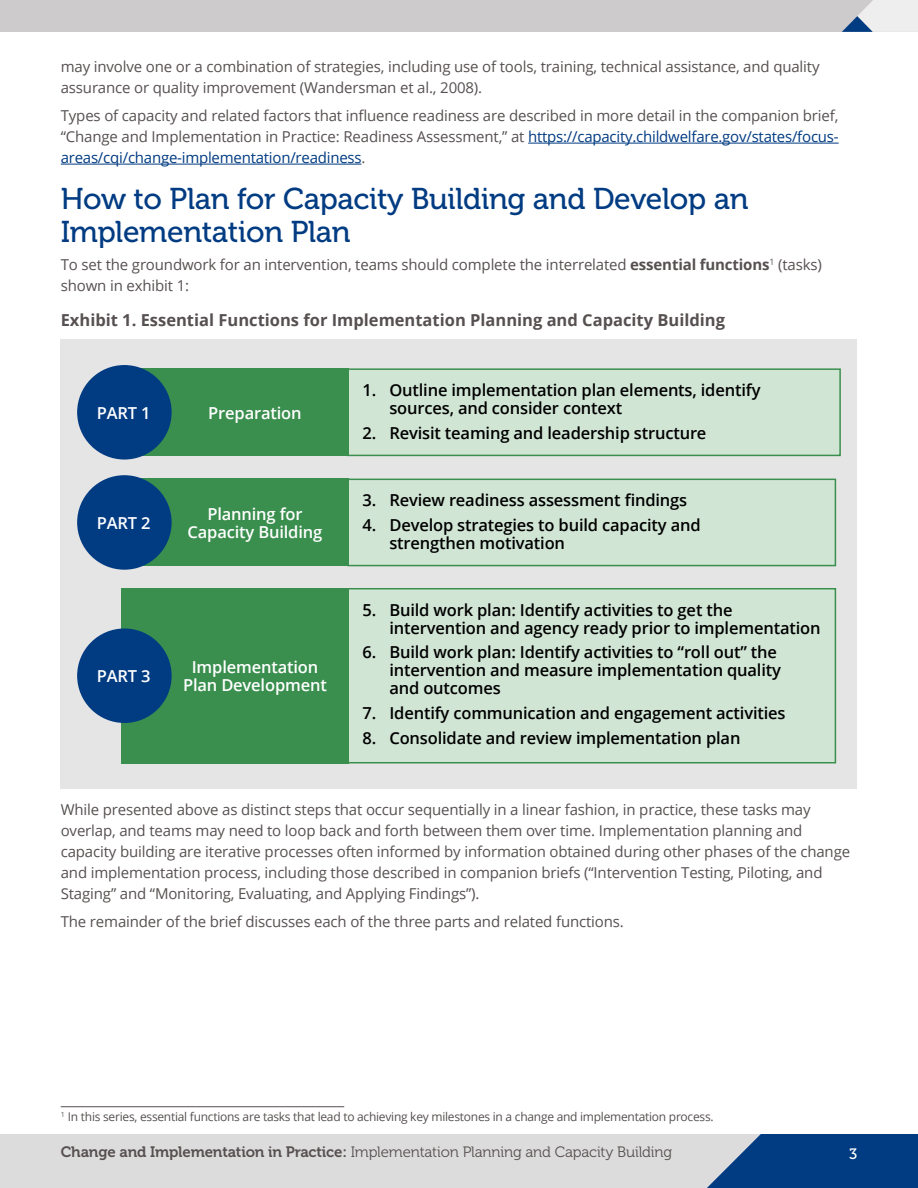
<style>
.page{position:relative;width:918px;height:1188px;background:#fff}
.page>*{position:absolute;margin:0;border:0;box-sizing:border-box;transform-origin:0 0}
.t1{font:30px/33px "Museo 500";letter-spacing:-.01em;color:#013b82}
.t2{font:600 16.5px/18px "Open Sans";letter-spacing:-.01em;color:#000}
.t3{font:600 16.5px/18px "Open Sans";letter-spacing:-.01em;color:#fff;text-align:center}
.t4{font:700 16.5px "Open Sans";color:#575050}
.t5{font:15px/21px "Open Sans";letter-spacing:-.01em;color:#575050}
.t6{font:15px "Museo 300";letter-spacing:-.01em;color:#575050}
.t7{font:15px "Museo 500";color:#fff}
.t8{font:12px "Open Sans";letter-spacing:-.02em;color:#575050}
.s1{color:#013b82}
.s2{font-weight:700}
.s3{font-family:"Museo 700"}
</style>
<div class="page">
<div style="left:0;top:1134px;width:918px;height:54px;background:#dddcdc"></div>
<svg style="left:707px;top:1134px;width:211px;height:54px;background:#1d4f8d"></svg>
<div style="left:0;top:0;width:918px;height:32px;background:#cdcbcb"></div>
<svg style="left:842px;top:0;width:76px;height:32px"></svg>
<hr style="left:528px;top:143px;width:311px;height:1px;background:#013b82">
<hr style="left:61px;top:164px;width:300px;height:1px;background:#013b82">
<hr style="left:61px;top:1106px;width:283px;height:1px;background:#575050">
<div style="left:61px;top:339px;width:796px;height:449px;background:#e6e5e5"></div>
<div style="left:348px;top:369px;width:492px;height:86px;background:#d1e5d5"></div>
<div style="left:347px;top:368px;width:494px;height:88px;border:2px solid #3a8f4e"></div>
<div style="left:348px;top:479px;width:487px;height:87px;background:#d1e5d5"></div>
<div style="left:347px;top:479px;width:489px;height:87px;border:2px solid #3a8f4e"></div>
<div style="left:347px;top:588px;width:490px;height:176px;background:#d1e5d5"></div>
<div style="left:121px;top:368px;width:227px;height:88px;background:#3a8f4e"></div>
<div style="left:121px;top:479px;width:227px;height:87px;background:#3a8f4e"></div>
<div style="left:121px;top:588px;width:227px;height:175px;background:#3a8f4e"></div>
<div style="left:77px;top:365px;width:95px;height:95px;background:#013b82;border-radius:50%"></div>
<div style="left:77px;top:475px;width:95px;height:95px;background:#013b82;border-radius:50%"></div>
<div style="left:77px;top:628px;width:95px;height:95px;background:#013b82;border-radius:50%"></div>
<p class="t5" style="left:61px;top:56px;width:760px">may involve one or a combination of strategies, including use of tools, training, technical assistance, and quality assurance or quality improvement (Wandersman et al., 2008).</p>
<p class="t5" style="left:61px;top:105px;width:779px;text-align:justify">Types of capacity and related factors that influence readiness are described in more detail in the companion brief, “Change and Implementation in Practice: Readiness Assessment,” at <span class="s1">https://capacity.childwelfare.gov/states/focus&shy;areas/cqi/change-implementation/readiness</span>.</p>
<h2 class="t1" style="left:61px;top:183px;width:689px">How to Plan for Capacity Building and Develop an<br>Implementation Plan</h2>
<p class="t5" style="left:61px;top:254px;width:763px">To set the groundwork for an intervention, teams should complete the interrelated <span class="s2">essential functions</span><sup>1</sup> (tasks) shown in exhibit 1:</p>
<h3 class="t4" style="left:61px;top:308px;width:666px">Exhibit 1. Essential Functions for Implementation Planning and Capacity Building</h3>
<h4 class="t3" style="left:97px;top:403px;width:55px">PART 1</h4>
<h4 class="t3" style="left:208px;top:403px;width:95px">Preparation</h4>
<h4 class="t3" style="left:97px;top:513px;width:55px">PART 2</h4>
<h4 class="t3" style="left:188px;top:504px;width:136px">Planning for<br>Capacity Building</h4>
<h4 class="t3" style="left:97px;top:667px;width:55px">PART 3</h4>
<h4 class="t3" style="left:183px;top:658px;width:145px">Implementation<br>Plan Development</h4>
<p class="t2" style="left:389px;top:381px;width:373px;text-indent:-27px">1. Outline implementation plan elements, identify sources, and consider context</p>
<p class="t2" style="left:362px;top:423px;width:346px">2. Revisit teaming and leadership structure</p>
<p class="t2" style="left:362px;top:491px;width:326px">3. Review readiness assessment findings</p>
<p class="t2" style="left:389px;top:516px;width:313px;text-indent:-27px">4. Develop strategies to build capacity and strengthen motivation</p>
<p class="t2" style="left:389px;top:600px;width:433px;text-indent:-27px">5. Build work plan: Identify activities to get the intervention and agency ready prior to implementation</p>
<p class="t2" style="left:389px;top:643px;width:393px;text-indent:-27px">6. Build work plan: Identify activities to “roll out” the intervention and measure implementation quality and outcomes</p>
<p class="t2" style="left:362px;top:704px;width:425px">7. Identify communication and engagement activities</p>
<p class="t2" style="left:362px;top:729px;width:380px">8. Consolidate and review implementation plan</p>
<p class="t5" style="left:61px;top:799px;width:791px">While presented above as distinct steps that occur sequentially in a linear fashion, in practice, these tasks may overlap, and teams may need to loop back and forth between them over time. Implementation planning and capacity building are iterative processes often informed by information obtained during other phases of the change and implementation process, including those described in companion briefs (“Intervention Testing, Piloting, and Staging” and “Monitoring, Evaluating, and Applying Findings”).</p>
<p class="t5" style="left:61px;top:911px;width:565px">The remainder of the brief discusses each of the three parts and related functions.</p>
<p class="t8" style="left:61px;top:1108px;width:654px"><sup>1</sup> In this series, essential functions are tasks that lead to achieving key milestones in a change and implementation process.</p>
<p class="t6" style="left:61px;top:1144px;width:613px"><span class="s3">Change and Implementation in Practice:</span> Implementation Planning and Capacity Building</p>
<p class="t7" style="left:849px;top:1145px;width:10px">3</p>
</div>
